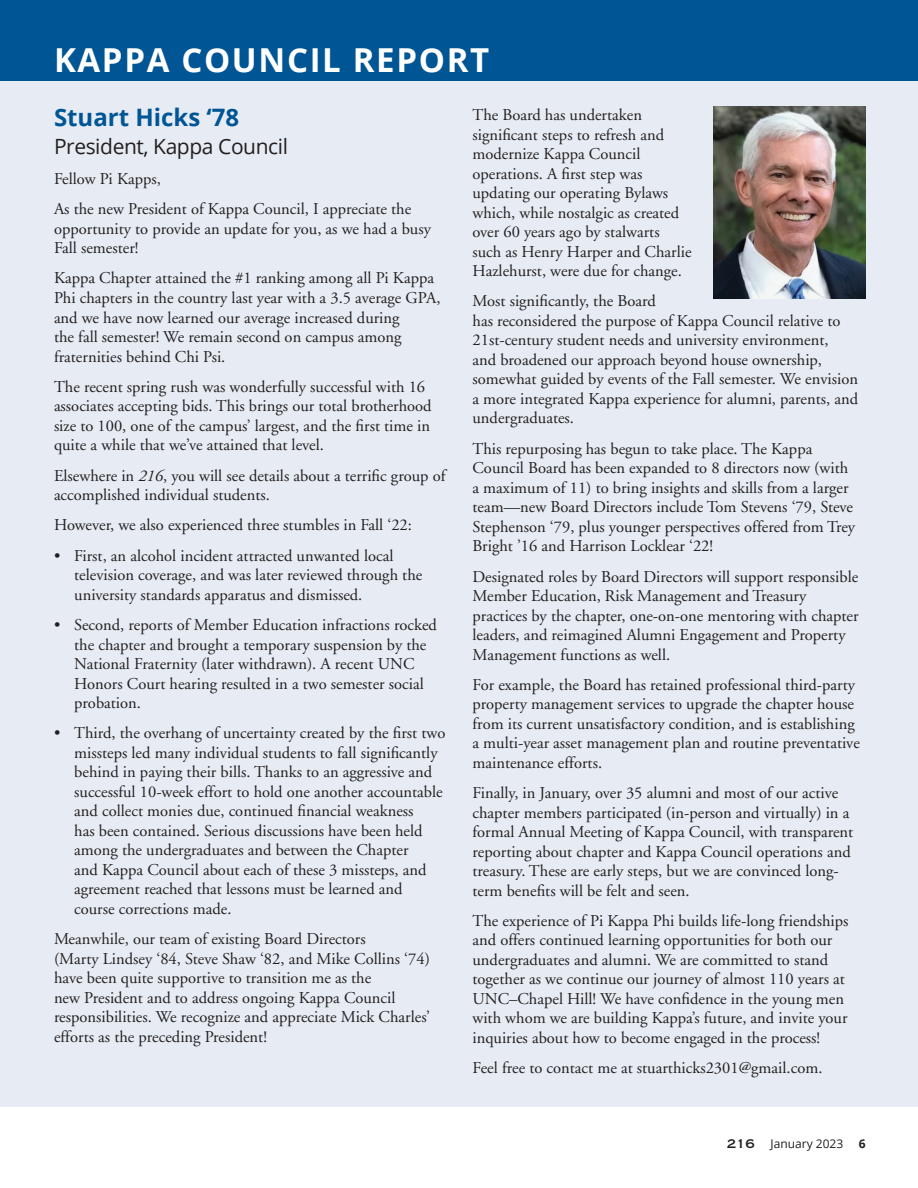
<style>
.page{position:relative;width:918px;height:1188px;background:#fff}
.page>*{position:absolute;margin:0;border:0;box-sizing:border-box;transform-origin:0 0}
.t1{font:700 33px "Open Sans";letter-spacing:.05em;color:#fff}
.t2{font:700 24px "Open Sans";color:#005595}
.t3{font:21px "Open Sans";letter-spacing:-.02em;color:#231f20}
.t4{font:16.5px/19.5px "Adobe Garamond";color:#231f20}
.t5{font:12px "Open Sans";color:#231f20}
.t6{font:12px "Copperplate Thirty One AB";color:#231f20}
.t7{font:700 12px "Open Sans";color:#231f20}
.s1{font-style:italic}
</style>
<div class="page">
<div style="left:0;top:40px;width:918px;height:1067px;background:#e7ecf4"></div>
<div style="left:0;top:0;width:918px;height:81px;background:#005595"></div>
<img style="left:714px;top:106px;width:152px;height:193px">
<h1 class="t1" style="left:54px;top:37px;width:437px">KAPPA COUNCIL REPORT</h1>
<h2 class="t2" style="left:54px;top:101px;width:187px">Stuart Hicks ‘78</h2>
<p class="t3" style="left:54px;top:132px;width:236px">President, Kappa Council</p>
<p class="t4" style="left:54px;top:164px;width:359px;line-height:30.3px">Fellow Pi Kapps,<br>As the new President of Kappa Council, I appreciate the</p>
<p class="t4" style="left:54px;top:219px;width:378px">opportunity to provide an update for you, as we had a busy<br>Fall semester!</p>
<p class="t4" style="left:54px;top:269px;width:388px">Kappa Chapter attained the #1 ranking among all Pi Kappa Phi chapters in the country last year with a 3.5 average GPA, and we have now learned our average increased during<br>the fall semester! We remain second on campus among fraternities behind Chi Psi.</p>
<p class="t4" style="left:54px;top:377px;width:379px">The recent spring rush was wonderfully successful with 16 associates accepting bids. This brings our total brotherhood size to 100, one of the campus’ largest, and the first time in quite a while that we’ve attained that level.</p>
<p class="t4" style="left:54px;top:466px;width:393px">Elsewhere in <span class="s1">216</span>, you will see details about a terrific group of accomplished individual students.</p>
<p class="t4" style="left:54px;top:516px;width:360px">However, we also experienced three stumbles in Fall ‘22:</p>
<p class="t4" style="left:74px;top:546px;width:350px;text-indent:-20px">• First, an alcohol incident attracted unwanted local television coverage, and was later reviewed through the university standards apparatus and dismissed.</p>
<p class="t4" style="left:74px;top:615px;width:364px;text-indent:-20px">• Second, reports of Member Education infractions rocked the chapter and brought a temporary suspension by the National Fraternity (later withdrawn). A recent UNC Honors Court hearing resulted in a two semester social probation.</p>
<p class="t4" style="left:74px;top:724px;width:373px;text-indent:-20px">• Third, the overhang of uncertainty created by the first two missteps led many individual students to fall significantly behind in paying their bills. Thanks to an aggressive and successful 10-week effort to hold one another accountable and collect monies due, continued financial weakness<br>has been contained. Serious discussions have been held among the undergraduates and between the Chapter<br>and Kappa Council about each of these 3 missteps, and agreement reached that lessons must be learned and course corrections made.</p>
<p class="t4" style="left:54px;top:930px;width:377px">Meanwhile, our team of existing Board Directors<br>(Marty Lindsey ‘84, Steve Shaw ‘82, and Mike Collins ‘74) have been quite supportive to transition me as the<br>new President and to address ongoing Kappa Council responsibilities. We recognize and appreciate Mick Charles’ efforts as the preceding President!</p>
<p class="t4" style="left:473px;top:106px;width:221px">The Board has undertaken significant steps to refresh and modernize Kappa Council operations. A first step was updating our operating Bylaws which, while nostalgic as created over 60 years ago by stalwarts such as Henry Harper and Charlie<br>Hazlehurst, were due for change.</p>
<p class="t4" style="left:473px;top:292px;width:387px">Most significantly, the Board<br>has reconsidered the purpose of Kappa Council relative to 21st-century student needs and university environment,<br>and broadened our approach beyond house ownership, somewhat guided by events of the Fall semester. We envision a more integrated Kappa experience for alumni, parents, and undergraduates.</p>
<p class="t4" style="left:473px;top:439px;width:384px">This repurposing has begun to take place. The Kappa Council Board has been expanded to 8 directors now (with a maximum of 11) to bring insights and skills from a larger team—new Board Directors include Tom Stevens ‘79, Steve Stephenson ‘79, plus younger perspectives offered from Trey Bright ’16 and Harrison Locklear ‘22!</p>
<p class="t4" style="left:473px;top:567px;width:388px">Designated roles by Board Directors will support responsible Member Education, Risk Management and Treasury practices by the chapter, one-on-one mentoring with chapter leaders, and reimagined Alumni Engagement and Property Management functions as well.</p>
<p class="t4" style="left:473px;top:675px;width:389px">For example, the Board has retained professional third-party property management services to upgrade the chapter house from its current unsatisfactory condition, and is establishing a multi-year asset management plan and routine preventative maintenance efforts.</p>
<p class="t4" style="left:473px;top:784px;width:382px">Finally, in January, over 35 alumni and most of our active chapter members participated (in-person and virtually) in a formal Annual Meeting of Kappa Council, with transparent reporting about chapter and Kappa Council operations and treasury. These are early steps, but we are convinced long&shy;term benefits will be felt and seen.</p>
<p class="t4" style="left:473px;top:911px;width:377px">The experience of Pi Kappa Phi builds life-long friendships and offers continued learning opportunities for both our undergraduates and alumni. We are committed to stand together as we continue our journey of almost 110 years at UNC–Chapel Hill! We have confidence in the young men with whom we are building Kappa’s future, and invite your inquiries about how to become engaged in the process!</p>
<p class="t4" style="left:473px;top:1059px;width:351px">Feel free to contact me at stuarthicks2301@gmail.com.</p>
<p class="t6" style="left:727px;top:1137px;width:30px">216</p>
<p class="t5" style="left:770px;top:1136px;width:74px">January 2023</p>
<p class="t7" style="left:859px;top:1136px;width:8px">6</p>
</div>
